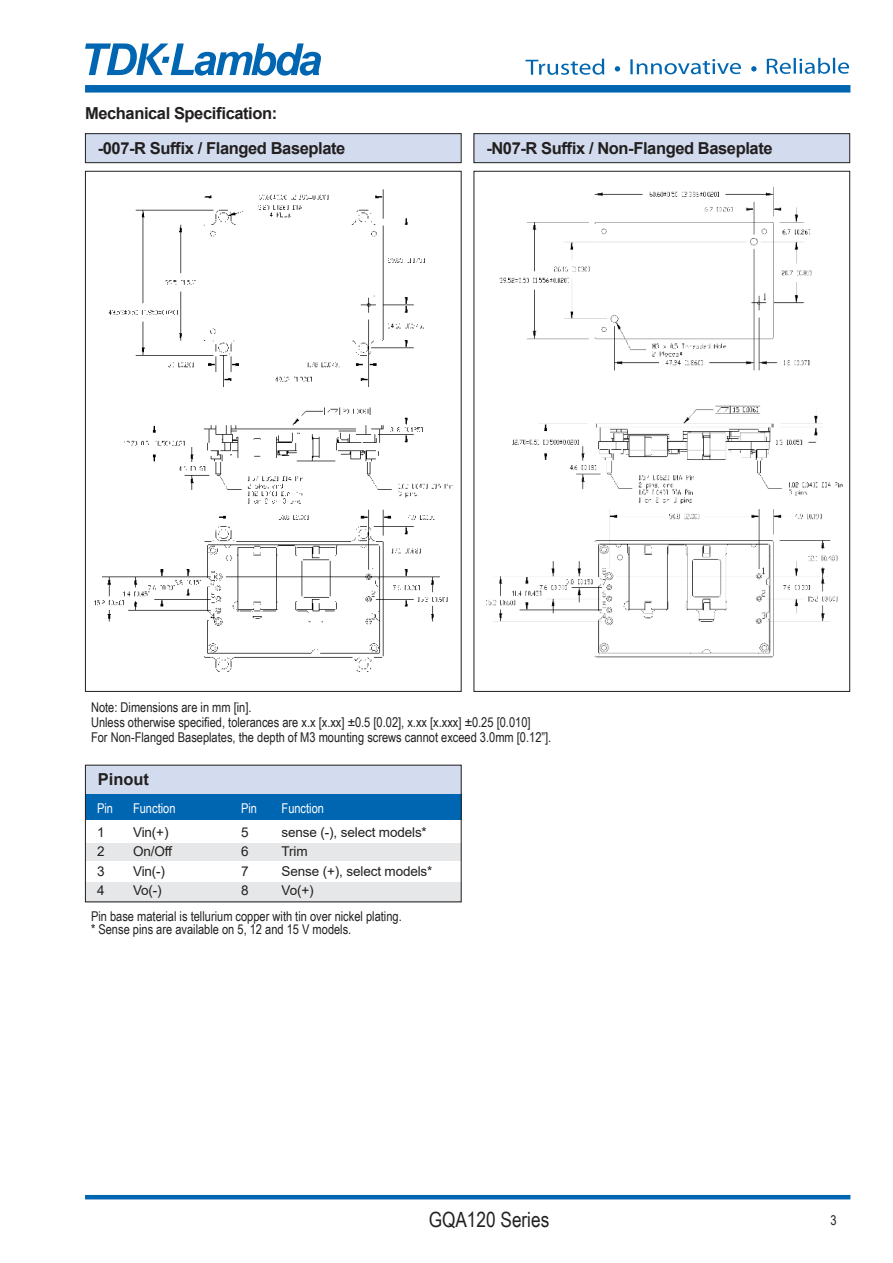
<style>
.page{position:relative;width:893px;height:1263px;background:#fff}
.page>*{position:absolute;margin:0;border:0;box-sizing:border-box;transform-origin:0 0}
.t1{font:21px "Arial Narrow";color:#221f1f}
.t2{font:700 16.5px "Arial";letter-spacing:-.025em;color:#221f1f}
.t3{font:13.5px/15px "Arial Narrow";color:#221f1f}
.t4{font:13.5px "Arial";letter-spacing:-.01em;color:#221f1f}
.t5{font:13.5px "Arial Narrow";color:#fff}
</style>
<div class="page">
<hr style="left:85px;top:1195px;width:765px;height:4px;background:#0066b2">
<div style="left:85px;top:85px;width:765px;height:8px;background:#0066b2"></div>
<svg style="left:85px;top:43px;width:236px;height:33px"></svg>
<svg style="left:525px;top:59px;width:79px;height:16px"></svg>
<hr style="left:630px;top:59px;width:3px;height:15px;background:#0066b2">
<svg style="left:637px;top:59px;width:104px;height:15px"></svg>
<svg style="left:767px;top:58px;width:82px;height:16px"></svg>
<svg style="left:615px;top:66px;width:5px;height:6px"></svg>
<svg style="left:751px;top:66px;width:6px;height:6px"></svg>
<div style="left:85px;top:133px;width:376px;height:30px;background:#d3dcef"></div>
<div style="left:85px;top:133px;width:377px;height:30px;border:1px solid #221f1f"></div>
<img style="left:94px;top:189px;width:359px;height:483px">
<div style="left:474px;top:133px;width:375px;height:30px;background:#d3dcef"></div>
<div style="left:474px;top:133px;width:376px;height:30px;border:1px solid #221f1f"></div>
<img style="left:486px;top:186px;width:357px;height:471px">
<div style="left:85px;top:765px;width:377px;height:29px;background:#d3dcef"></div>
<div style="left:85px;top:794px;width:377px;height:26px;background:#0066b2"></div>
<div style="left:85px;top:843px;width:377px;height:17px;background:#e6e7e8"></div>
<div style="left:85px;top:882px;width:377px;height:20px;background:#e6e7e8"></div>
<p class="t2" style="left:85px;top:102px;width:194px">Mechanical Speci昀椀cation:</p>
<p class="t2" style="left:98px;top:136px;width:249px">-007-R Su昀케x / Flanged Baseplate</p>
<p class="t2" style="left:486px;top:136px;width:288px">-N07-R Su昀케x / Non-Flanged Baseplate</p>
<p class="t3" style="left:91px;top:701px;width:462px">Note: Dimensions are in mm [in].<br>Unless otherwise speci昀椀ed, tolerances are x.x [x.xx] ±0.5 [0.02], x.xx [x.xxx] ±0.25 [0.010]<br>For Non-Flanged Baseplates, the depth of M3 mounting screws cannot exceed 3.0mm [0.12”].</p>
<p class="t2" style="left:98px;top:773px;width:53px">Pinout</p>
<p class="t5" style="left:97px;top:803px;width:17px">Pin</p>
<p class="t5" style="left:133px;top:803px;width:44px">Function</p>
<p class="t5" style="left:241px;top:803px;width:17px">Pin</p>
<p class="t5" style="left:282px;top:803px;width:44px">Function</p>
<p class="t4" style="left:97px;top:827px;width:9px">1</p>
<p class="t4" style="left:133px;top:827px;width:37px">Vin(+)</p>
<p class="t4" style="left:241px;top:827px;width:9px">5</p>
<p class="t4" style="left:282px;top:827px;width:147px">sense (-), select models*</p>
<p class="t4" style="left:97px;top:842px;width:9px">2</p>
<p class="t4" style="left:133px;top:842px;width:41px">On/O昀昀</p>
<p class="t4" style="left:241px;top:842px;width:9px">6</p>
<p class="t4" style="left:282px;top:842px;width:28px">Trim</p>
<p class="t4" style="left:97px;top:866px;width:9px">3</p>
<p class="t4" style="left:133px;top:866px;width:34px">Vin(-)</p>
<p class="t4" style="left:241px;top:866px;width:9px">7</p>
<p class="t4" style="left:282px;top:866px;width:152px">Sense (+), select models*</p>
<p class="t4" style="left:97px;top:885px;width:9px">4</p>
<p class="t4" style="left:133px;top:885px;width:30px">Vo(-)</p>
<p class="t4" style="left:241px;top:885px;width:9px">8</p>
<p class="t4" style="left:282px;top:885px;width:34px">Vo(+)</p>
<p class="t3" style="left:91px;top:910px;width:312px;line-height:13.5px">Pin base material is tellurium copper with tin over nickel plating. * Sense pins are available on 5, 12 and 15 V models.</p>
<h1 class="t1" style="left:429px;top:1211px;width:122px">GQA120 Series</h1>
<p class="t3" style="left:830px;top:1214px;width:8px">3</p>
</div>
